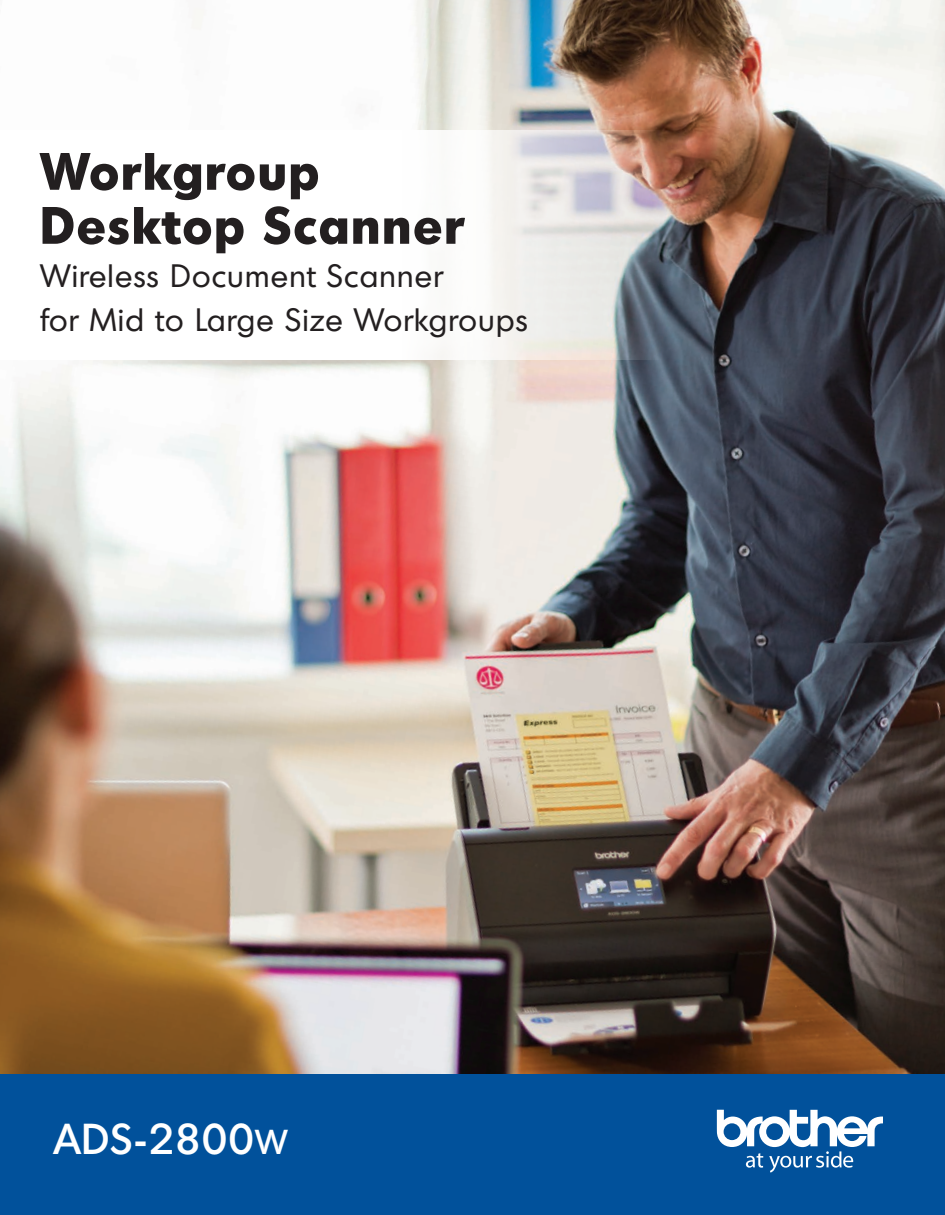
<style>
.page{position:relative;width:945px;height:1215px;background:#fff}
.page>*{position:absolute;margin:0;border:0;box-sizing:border-box;transform-origin:0 0}
.t1{font:700 51px/54px "Montreal TS";letter-spacing:.04em;color:#231f20}
.t2{font:42px "Montreal TS Medium SC800";letter-spacing:.04em;color:#fff}
.t3{font:31.5px/43.5px "Montreal TS";letter-spacing:.04em;color:#231f20}
.s1{font-size:33.6px}
</style>
<div class="page">
<img style="left:0;top:0;width:945px;height:1075px">
<div style="left:0;top:1075px;width:945px;height:140px;background:#01519b"></div>
<svg style="left:717px;top:1110px;width:166px;height:63px"></svg>
<svg style="left:0;top:130px;width:824px;height:229px"></svg>
<h1 class="t1" style="left:40px;top:142px;width:425px">Workgroup<br>Desktop Scanner</h1>
<p class="t3" style="left:40px;top:253px;width:489px">Wireless Document Scanner<br>for Mid to Large Size Workgroups</p>
<h2 class="t2" style="left:54px;top:1112px;width:235px">ADS-2800<span class="s1">w</span></h2>
</div>
